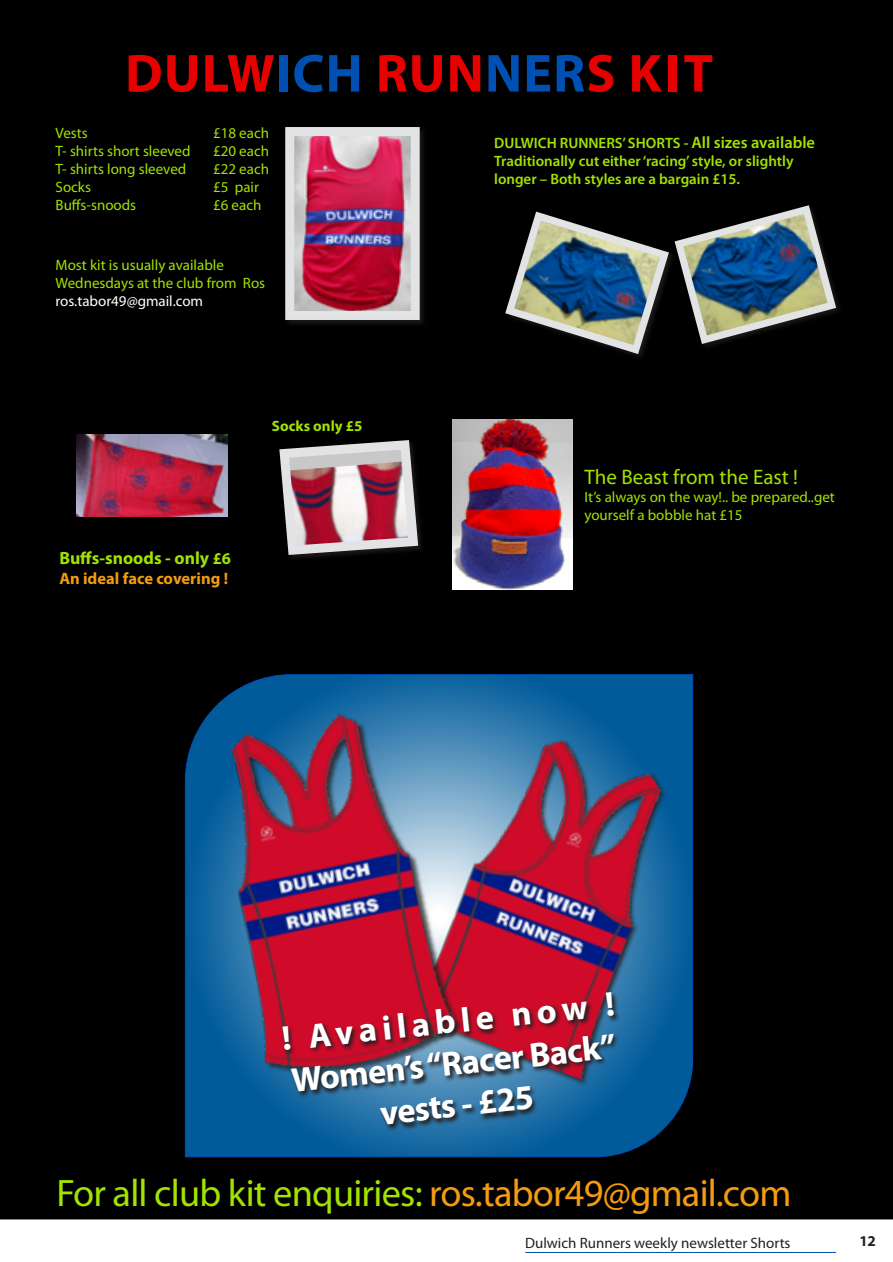
<style>
.page{position:relative;width:893px;height:1262px;background:#fff}
.page>*{position:absolute;margin:0;border:0;box-sizing:border-box;transform-origin:0 0}
.t1{font:700 54px "Myriad Pro";letter-spacing:.02em;color:#e60000}
.t2{font:38.4px "Myriad Pro";letter-spacing:-.02em;color:#a2e300}
.t3{font:700 34.5px/42px "Myriad Pro";color:#fff;text-align:center}
.t4{font:21px "Myriad Pro";color:#a2e300}
.t5{font:700 17.7px "Myriad Pro";color:#a2e300}
.t6{font:700 16.5px "Myriad Pro";color:#f39c12}
.t7{font:15px/18px "Myriad Pro";color:#a2e300}
.t8{font:600 15px/18px "Myriad Pro";color:#a2e300}
.t9{font:15px "Myriad Pro";color:#231f20}
.t10{font:15px "Myriad Pro";color:#fff}
.t11{font:700 15px "Myriad Pro";color:#a2e300}
.t12{font:700 15px "Myriad Pro";color:#231f20}
.s1{color:#0050b4}
.s2{font-size:16.5px}
.s3{color:#f39c12}
</style>
<div class="page">
<hr style="left:525px;top:1252px;width:311px;height:1px;background:#0050b4">
<div style="left:0;top:0;width:893px;height:1219px;background:#000"></div>
<div style="left:284px;top:126px;width:143px;height:201px;background:#0e0c0d"></div>
<img style="left:295px;top:137px;width:115px;height:173px">
<div style="left:285px;top:127px;width:135px;height:193px;border:9px solid #e2e3e4"></div>
<img style="left:76px;top:434px;width:152px;height:83px">
<svg style="left:279px;top:440px;width:142px;height:119px"></svg>
<svg style="left:505px;top:205px;width:334px;height:151px"></svg>
<img style="left:452px;top:419px;width:121px;height:170px">
<svg style="left:185px;top:674px;width:508px;height:483px"></svg>
<img style="left:463px;top:719px;width:231px;height:362px">
<img style="left:197px;top:703px;width:263px;height:378px">
<svg style="left:281px;top:992px;width:339px;height:138px"></svg>
<h1 class="t1" style="left:125px;top:38px;width:590px">DULW<span class="s1">ICH</span> RUN<span class="s1">NER</span>S KIT</h1>
<p class="t7" style="left:56px;top:124px;width:34px">Vests</p>
<p class="t7" style="left:213px;top:124px;width:58px">£18 each</p>
<p class="t7" style="left:56px;top:142px;width:137px">T- shirts short sleeved</p>
<p class="t7" style="left:213px;top:142px;width:58px">£20 each</p>
<p class="t7" style="left:56px;top:160px;width:132px">T- shirts long sleeved</p>
<p class="t7" style="left:213px;top:160px;width:58px">£22 each</p>
<p class="t7" style="left:56px;top:178px;width:37px">Socks</p>
<p class="t7" style="left:213px;top:178px;width:47px">£5 pair</p>
<p class="t7" style="left:56px;top:196px;width:82px">Buffs-snoods</p>
<p class="t7" style="left:213px;top:196px;width:50px">£6 each</p>
<p class="t7" style="left:56px;top:256px;width:211px">Most kit is usually available<br>Wednesdays at the club from Ros</p>
<p class="t10" style="left:56px;top:292px;width:149px">ros.tabor49@gmail.com</p>
<p class="t11" style="left:272px;top:416px;width:92px">Socks only £5</p>
<p class="t5" style="left:59px;top:546px;width:173px">Buffs-snoods - only <span class="s2">£6</span></p>
<p class="t6" style="left:59px;top:567px;width:170px">An ideal face covering !</p>
<p class="t8" style="left:494px;top:133px;width:322px">DULWICH RUNNERS’ SHORTS - <span class="s2">All sizes available<br></span>Traditionally cut either ‘racing’ style, or slightly longer – Both styles are a bargain £15.</p>
<h3 class="t4" style="left:584px;top:464px;width:215px">The Beast from the East !</h3>
<p class="t7" style="left:584px;top:487px;width:252px">It’s always on the way!.. be prepared..get yourself a bobble hat £15</p>
<h3 class="t3" style="left:280px;top:1016px;width:336px;rotate:-6deg">! Available now !<br>Women’s “Racer Back” vests - £25</h3>
<h2 class="t2" style="left:56px;top:1169px;width:736px">For all club kit enquiries: <span class="s3">ros.tabor49@gmail.com</span></h2>
<p class="t9" style="left:525px;top:1233px;width:267px">Dulwich Runners weekly newsletter Shorts</p>
<p class="t12" style="left:859px;top:1231px;width:18px">12</p>
</div>
